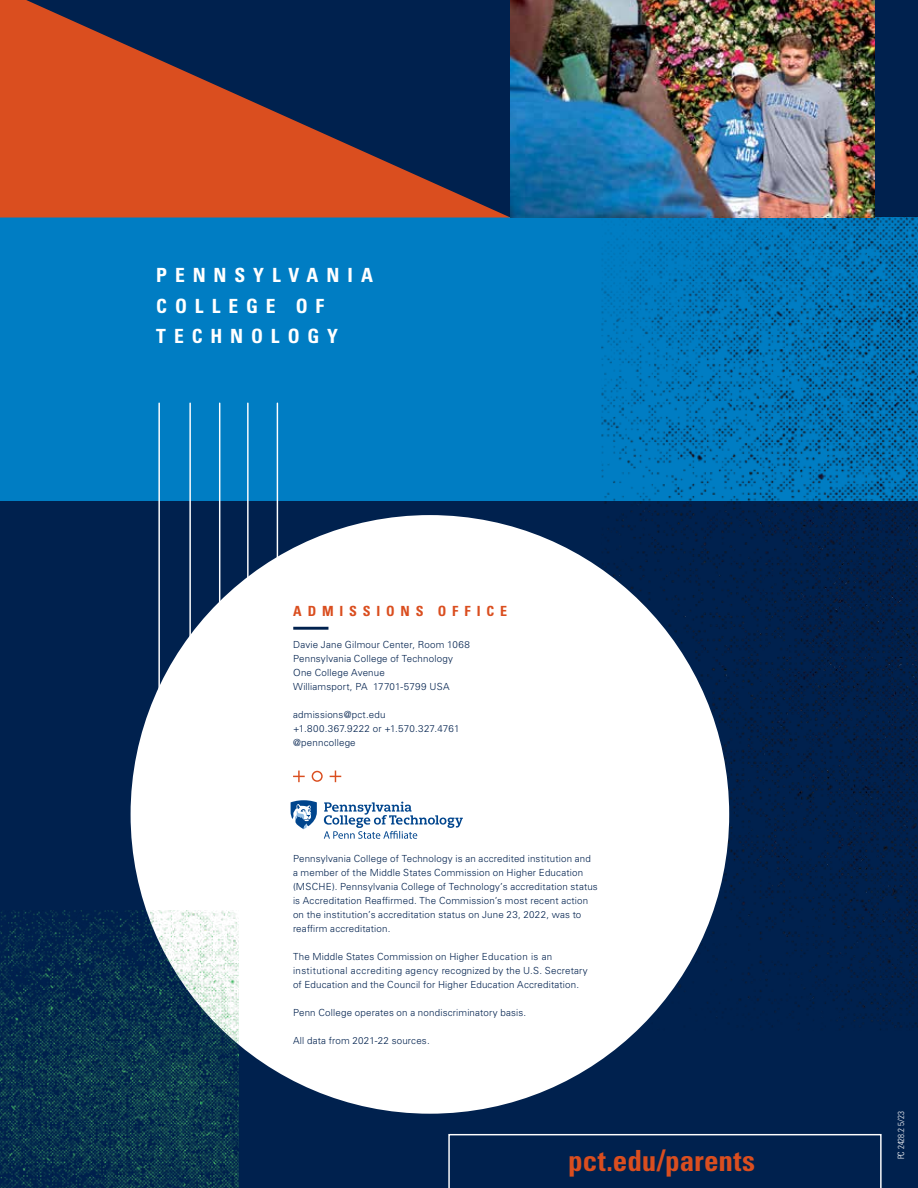
<style>
.page{position:relative;width:918px;height:1188px;background:#00214e}
.page>*{position:absolute;margin:0;border:0;box-sizing:border-box;transform-origin:0 0}
.t1{font:700 condensed 29.1px "Univers LT Pro";color:#da4e1f}
.t2{font:700 condensed 19.5px/30.2px "Univers LT Pro";letter-spacing:.405em;color:#fff}
.t3{font:700 condensed 13.95px "Univers LT Pro";letter-spacing:.415em;color:#da4e1f}
.t4{font:300 9.75px/14px "Univers LT Pro 45";letter-spacing:.02em;color:#00214e}
.t5{font:300 condensed 8.7px "Univers LT Pro";color:#fff}
</style>
<div class="page">
<div style="left:0;top:218px;width:918px;height:283px;background:#007dc3"></div>
<svg style="left:0;top:0;width:510px;height:218px;fill:#da4e1f"></svg>
<img style="left:510px;top:0;width:364px;height:217px">
<hr style="left:219px;top:403px;width:1px;height:370px;background:#fff">
<hr style="left:189px;top:403px;width:2px;height:370px;background:#fff">
<hr style="left:158px;top:403px;width:2px;height:370px;background:#fff">
<hr style="left:277px;top:403px;width:1px;height:370px;background:#fff">
<hr style="left:247px;top:403px;width:2px;height:370px;background:#fff">
<img style="left:602px;top:216px;width:316px;height:815px">
<div style="left:131px;top:515px;width:598px;height:599px;background:#fff;border-radius:50%"></div>
<img style="left:0;top:911px;width:238px;height:277px">
<hr style="left:293px;top:627px;width:35px;height:3px;background:#00214e">
<svg style="left:293px;top:771px;width:12px;height:11px"></svg>
<svg style="left:330px;top:771px;width:11px;height:11px"></svg>
<div style="left:312px;top:771px;width:11px;height:11px;border:1px solid #da4e1f;border-radius:50%"></div>
<svg style="left:290px;top:800px;width:27px;height:30px"></svg>
<svg style="left:324px;top:802px;width:139px;height:37px"></svg>
<svg style="left:448px;top:1134px;width:434px;height:54px"></svg>
<h2 class="t2" style="left:156px;top:260px;width:218px">PENNSYLVANIA<br>COLLEGE OF<br>TECHNOLOGY</h2>
<h3 class="t3" style="left:293px;top:603px;width:215px">ADMISSIONS OFFICE</h3>
<p class="t4" style="left:293px;top:638px;width:178px">Davie Jane Gilmour Center, Room 1068<br>Pennsylvania College of Technology<br>One College Avenue<br>Williamsport, PA 17701-5799 USA</p>
<p class="t4" style="left:293px;top:708px;width:168px">admissions@pct.edu +1.800.367.9222 or +1.570.327.4761 @penncollege</p>
<p class="t4" style="left:293px;top:852px;width:306px">Pennsylvania College of Technology is an accredited institution and a member of the Middle States Commission on Higher Education (MSCHE). Pennsylvania College of Technology’s accreditation status is Accreditation Reaffirmed. The Commission’s most recent action on the institution’s accreditation status on June 23, 2022, was to reaffirm accreditation.</p>
<p class="t4" style="left:293px;top:950px;width:296px">The Middle States Commission on Higher Education is an institutional accrediting agency recognized by the U.S. Secretary of Education and the Council for Higher Education Accreditation.</p>
<p class="t4" style="left:293px;top:1006px;width:235px">Penn College operates on a nondiscriminatory basis.</p>
<p class="t4" style="left:293px;top:1034px;width:138px">All data from 2021-22 sources.</p>
<h1 class="t1" style="left:568px;top:1143px;width:188px">pct.edu/parents</h1>
<p class="t5" style="left:895px;top:1159px;width:50px;rotate:-90deg">PC 2428.2 5/23</p>
</div>
